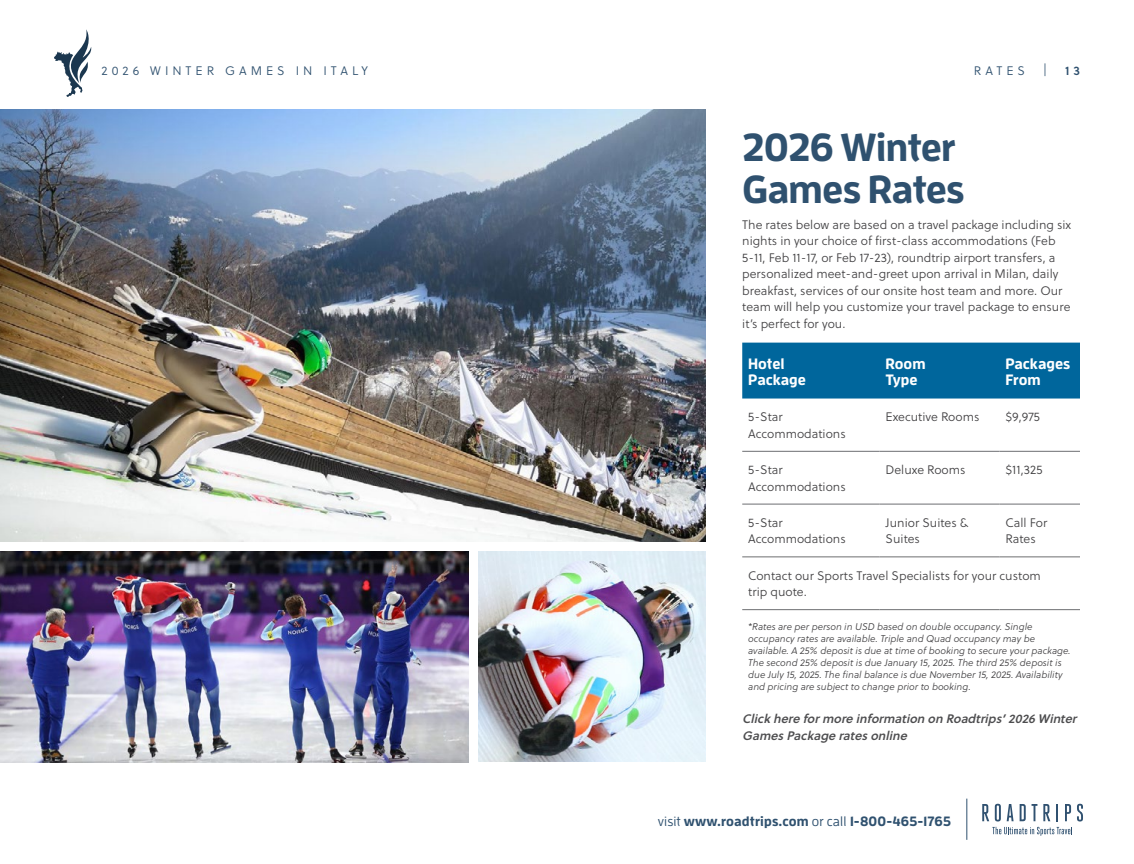
<style>
.page{position:relative;width:1134px;height:864px;background:#fff}
.page>*{position:absolute;margin:0;border:0;box-sizing:border-box;transform-origin:0 0}
.t1{font:700 39px/42px "Enzo OT";letter-spacing:-.02em;color:#2f516f}
.t2{font:700 15px/16.5px "Enzo OT";color:#fff}
.t3{font:700 13.5px "Enzo OT";letter-spacing:.01em;color:#2f516f}
.t4{font:12.3px/16.5px "Soleil Lt";color:#414042}
.t5{font:italic 12.3px/16.5px "Soleil Sb";color:#4d4d4f}
.t6{font:12.3px "Soleil Lt";letter-spacing:.32em;color:#2f516f}
.t7{font:12.3px "Soleil Sb";color:#2f516f}
.t8{font:italic 9.75px/12px "Soleil Lt";color:#414042}
.s1{font-weight:500}
</style>
<div class="page">
<svg style="left:982px;top:804px;width:101px;height:32px"></svg>
<hr style="left:966px;top:799px;width:1px;height:41px;background:#2f516f">
<svg style="left:54px;top:29px;width:38px;height:68px"></svg>
<div style="left:742px;top:343px;width:338px;height:56px;background:#00669c"></div>
<hr style="left:742px;top:451px;width:138px;height:1px;background:#6d6e71">
<hr style="left:880px;top:451px;width:119px;height:1px;background:#6d6e71">
<hr style="left:999px;top:451px;width:81px;height:1px;background:#6d6e71">
<hr style="left:742px;top:504px;width:138px;height:1px;background:#6d6e71">
<hr style="left:880px;top:504px;width:119px;height:1px;background:#6d6e71">
<hr style="left:999px;top:504px;width:81px;height:1px;background:#6d6e71">
<hr style="left:742px;top:557px;width:138px;height:1px;background:#6d6e71">
<hr style="left:880px;top:557px;width:119px;height:1px;background:#6d6e71">
<hr style="left:999px;top:557px;width:81px;height:1px;background:#6d6e71">
<hr style="left:742px;top:609px;width:138px;height:1px;background:#6d6e71">
<hr style="left:880px;top:609px;width:119px;height:1px;background:#6d6e71">
<hr style="left:999px;top:609px;width:81px;height:1px;background:#6d6e71">
<img style="left:0;top:110px;width:705px;height:431px">
<img style="left:0;top:551px;width:468px;height:211px">
<img style="left:479px;top:551px;width:226px;height:211px">
<p class="t6" style="left:102px;top:62px;width:268px">2026 WINTER GAMES IN ITALY</p>
<p class="t6" style="left:974px;top:62px;width:53px">RATES</p>
<p class="t6" style="left:1043px;top:61px;width:5px">|</p>
<p class="t7" style="left:1065px;top:61px;width:16px">1 3</p>
<h1 class="t1" style="left:742px;top:125px;width:224px">2026 Winter<br>Games Rates</h1>
<p class="t4" style="left:742px;top:216px;width:331px">The rates below are based on a travel package including six nights in your choice of first-class accommodations (Feb 5-11, Feb 11-17, or Feb 17-23), roundtrip airport transfers, a personalized meet-and-greet upon arrival in Milan, daily breakfast, services of our onsite host team and more. Our team will help you customize your travel package to ensure it’s perfect for you.</p>
<p class="t2" style="left:748px;top:355px;width:59px">Hotel<br>Package</p>
<p class="t2" style="left:886px;top:355px;width:42px">Room<br>Type</p>
<p class="t2" style="left:1005px;top:355px;width:66px">Packages<br>From</p>
<p class="t4" style="left:748px;top:409px;width:99px">5-Star<br>Accommodations</p>
<p class="t4" style="left:886px;top:409px;width:95px">Executive Rooms</p>
<p class="t4" style="left:1005px;top:409px;width:36px">$9,975</p>
<p class="t4" style="left:748px;top:461px;width:99px">5-Star<br>Accommodations</p>
<p class="t4" style="left:886px;top:461px;width:82px">Deluxe Rooms</p>
<p class="t4" style="left:1005px;top:461px;width:38px">$11,325</p>
<p class="t4" style="left:748px;top:514px;width:99px">5-Star<br>Accommodations</p>
<p class="t4" style="left:886px;top:514px;width:84px">Junior Suites &amp;<br>Suites</p>
<p class="t4" style="left:1005px;top:514px;width:43px">Call For<br>Rates</p>
<p class="t4" style="left:748px;top:567px;width:294px">Contact our Sports Travel Specialists for your custom trip quote.</p>
<p class="t8" style="left:748px;top:621px;width:324px">*Rates are per person in USD based on double occupancy. Single occupancy rates are available. Triple and Quad occupancy may be available. A 25% deposit is due at time of booking to secure your package.<br>The second 25% deposit is due January 15, 2025. The third 25% deposit is due July 15, 2025. The final balance is due November 15, 2025. Availability and pricing are subject to change prior to booking.</p>
<p class="t5" style="left:742px;top:710px;width:340px">Clickhere formore information on Roadtrips’2026Winter<br>GamesPackage ratesonline</p>
<p class="t3" style="left:658px;top:813px;width:295px"><span class="s1">visit</span> www.roadtrips.com <span class="s1">or call</span> 1-800-465-1765</p>
</div>
